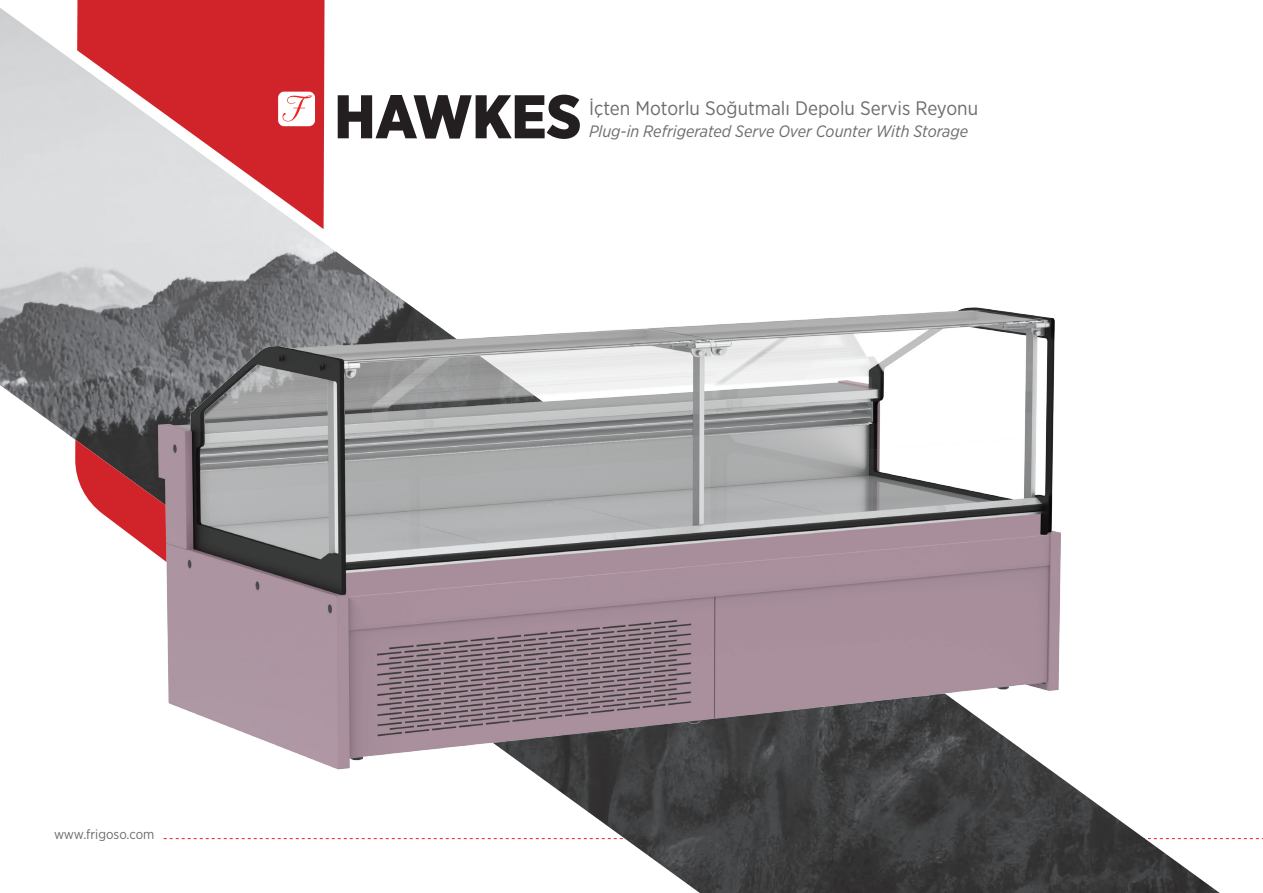
<style>
.page{position:relative;width:1263px;height:893px;background:#fff}
.page>*{position:absolute;margin:0;border:0;box-sizing:border-box;transform-origin:0 0}
.t1{font:900 61.5px "Gotham Narrow";color:#231f20}
.t2{font:19.5px "Gotham Narrow";color:#6c6d70}
.t3{font:italic 16.5px "Gotham Narrow";color:#6c6d70}
.t4{font:13.5px "Gotham Narrow";color:#6c6d70}
</style>
<div class="page">
<svg style="left:1220px;top:838px;width:43px;height:1px"></svg>
<img style="left:0;top:8px;width:1220px;height:885px">
<svg style="left:75px;top:0;width:281px;height:705px"></svg>
<img style="left:119px;top:178px;width:988px;height:664px">
<div style="left:278px;top:92px;width:37px;height:34px;background:#fff;border-radius:6px"></div>
<svg style="left:283px;top:95px;width:29px;height:26px"></svg>
<p class="t1" style="left:334px;top:76px;width:248px">HAWKES</p>
<p class="t2" style="left:589px;top:96px;width:391px">İçten Motorlu Soğutmalı Depolu Servis Reyonu</p>
<p class="t3" style="left:589px;top:121px;width:381px">Plug-in Refrigerated Serve Over Counter With Storage</p>
<p class="t4" style="left:54px;top:826px;width:102px">www.frigoso.com</p>
</div>
